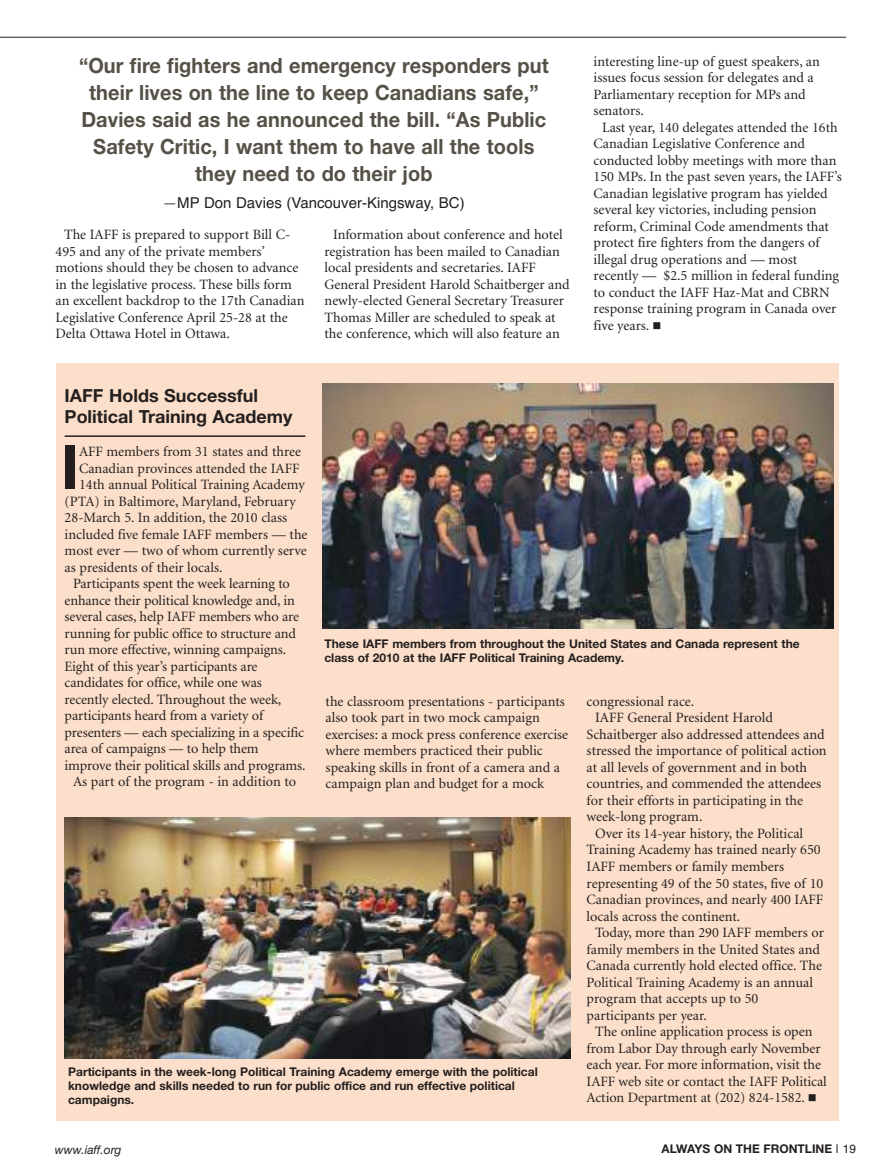
<style>
.page{position:relative;width:891px;height:1175px;background:#fff}
.page>*{position:absolute;margin:0;border:0;box-sizing:border-box;transform-origin:0 0}
.t1{font:700 60.3px "Helvetica Neue";color:#241f1f}
.t2{font:700 21px/27px "Helvetica Neue";letter-spacing:.005em;color:#555146;text-align:center;scale:.95 1}
.t3{font:700 18px/21px "Helvetica Neue";color:#241f1f}
.t4{font:15px "Helvetica";color:#241f1f}
.t5{font:14.25px/16.5px "Minion";color:#241f1f}
.t6{font:700 12px/14.4px "Helvetica Neue";color:#241f1f}
.t7{font:12px "Helvetica Neue Italic TT";color:#241f1f}
.s1{color:#555146}
.s2{font-family:"Helvetica";font-weight:400}
</style>
<div class="page">
<div style="left:56px;top:363px;width:783px;height:757px;background:#fcdfca"></div>
<hr style="left:0;top:37px;width:846px;height:1px;background:#241f1f">
<img style="left:323px;top:383px;width:510px;height:245px">
<img style="left:65px;top:817px;width:505px;height:241px">
<hr style="left:65px;top:435px;width:240px;height:2px;background:#241f1f">
<h2 class="t2" style="left:79px;top:54px;width:496px">“Our fire fighters and emergency responders put their lives on the line to keep Canadians safe,” Davies said as he announced the bill. “As Public Safety Critic, I want them to have all the tools they need to do their job</h2>
<p class="t4" style="left:163px;top:194px;width:303px"><span class="s1">—</span>MP Don Davies (Vancouver-Kingsway, BC)</p>
<p class="t5" style="left:55px;top:228px;width:250px;text-indent:9px">The IAFF is prepared to support Bill C-495 and any of the private members’ motions should they be chosen to advance in the legislative process. These bills form an excellent backdrop to the 17th Canadian Legislative Conference April 25-28 at the Delta Ottawa Hotel in Ottawa.</p>
<p class="t5" style="left:325px;top:228px;width:247px;text-indent:9px">Information about conference and hotel registration has been mailed to Canadian local presidents and secretaries. IAFF General President Harold Schaitberger and newly-elected General Secretary Treasurer Thomas Miller are scheduled to speak at the conference, which will also feature an</p>
<p class="t5" style="left:594px;top:54px;width:228px">interesting line-up of guest speakers, an</p>
<p class="t5" style="left:594px;top:70px;width:222px">issues focus session for delegates and a</p>
<p class="t5" style="left:594px;top:87px;width:214px">Parliamentary reception for MPs and</p>
<p class="t5" style="left:594px;top:103px;width:52px">senators.</p>
<p class="t5" style="left:602px;top:120px;width:237px">Last year, 140 delegates attended the 16th</p>
<p class="t5" style="left:594px;top:136px;width:213px">Canadian Legislative Conference and</p>
<p class="t5" style="left:594px;top:153px;width:244px">conducted lobby meetings with more than</p>
<p class="t5" style="left:594px;top:169px;width:250px">150 MPs. In the past seven years, the IAFF’s</p>
<p class="t5" style="left:594px;top:186px;width:236px">Canadian legislative program has yielded</p>
<p class="t5" style="left:594px;top:202px;width:224px">several key victories, including pension</p>
<p class="t5" style="left:594px;top:219px;width:237px">reform, Criminal Code amendments that</p>
<p class="t5" style="left:594px;top:235px;width:227px">protect fire fighters from the dangers of</p>
<p class="t5" style="left:594px;top:252px;width:205px">illegal drug operations and — most</p>
<p class="t5" style="left:594px;top:268px;width:247px">recently — $2.5 million in federal funding</p>
<p class="t5" style="left:594px;top:285px;width:238px">to conduct the IAFF Haz-Mat and CBRN</p>
<p class="t5" style="left:594px;top:301px;width:244px">response training program in Canada over</p>
<p class="t5" style="left:594px;top:318px;width:57px">five years.</p>
<p class="t3" style="left:65px;top:387px;width:229px">IAFF Holds Successful<br>Political Training Academy</p>
<h1 class="t1" style="left:61px;top:446px;width:19px">I</h1>
<p class="t5" style="left:79px;top:444px;width:224px">AFF members from 31 states and three</p>
<p class="t5" style="left:79px;top:461px;width:222px">Canadian provinces attended the IAFF</p>
<p class="t5" style="left:79px;top:477px;width:227px">14th annual Political Training Academy</p>
<p class="t5" style="left:65px;top:494px;width:233px">(PTA) in Baltimore, Maryland, February</p>
<p class="t5" style="left:65px;top:510px;width:224px">28-March 5. In addition, the 2010 class</p>
<p class="t5" style="left:65px;top:527px;width:244px">included five female IAFF members — the</p>
<p class="t5" style="left:65px;top:543px;width:244px">most ever — two of whom currently serve</p>
<p class="t5" style="left:65px;top:560px;width:159px">as presidents of their locals.</p>
<p class="t5" style="left:73px;top:576px;width:218px">Participants spent the week learning to</p>
<p class="t5" style="left:65px;top:593px;width:232px">enhance their political knowledge and, in</p>
<p class="t5" style="left:65px;top:609px;width:236px">several cases, help IAFF members who are</p>
<p class="t5" style="left:65px;top:626px;width:233px">running for public office to structure and</p>
<p class="t5" style="left:65px;top:642px;width:223px">run more effective, winning campaigns.</p>
<p class="t5" style="left:65px;top:659px;width:194px">Eight of this year’s participants are</p>
<p class="t5" style="left:65px;top:675px;width:199px">candidates for office, while one was</p>
<p class="t5" style="left:65px;top:692px;width:218px">recently elected. Throughout the week,</p>
<p class="t5" style="left:65px;top:708px;width:200px">participants heard from a variety of</p>
<p class="t5" style="left:65px;top:725px;width:241px">presenters — each specializing in a specific</p>
<p class="t5" style="left:65px;top:741px;width:195px">area of campaigns — to help them</p>
<p class="t5" style="left:65px;top:758px;width:242px">improve their political skills and programs.</p>
<p class="t5" style="left:73px;top:774px;width:225px">As part of the program - in addition to</p>
<p class="t6" style="left:324px;top:637px;width:477px">These IAFF members from throughout the United States and Canada represent the class of 2010 at the IAFF Political Training Academy.</p>
<p class="t5" style="left:326px;top:694px;width:244px">the classroom presentations - participants also took part in two mock campaign exercises: a mock press conference exercise where members practiced their public speaking skills in front of a camera and a campaign plan and budget for a mock</p>
<p class="t5" style="left:587px;top:694px;width:109px">congressional race.</p>
<p class="t5" style="left:595px;top:710px;width:179px">IAFF General President Harold</p>
<p class="t5" style="left:587px;top:727px;width:240px">Schaitberger also addressed attendees and</p>
<p class="t5" style="left:587px;top:743px;width:242px">stressed the importance of political action</p>
<p class="t5" style="left:587px;top:760px;width:222px">at all levels of government and in both</p>
<p class="t5" style="left:587px;top:776px;width:236px">countries, and commended the attendees</p>
<p class="t5" style="left:587px;top:793px;width:218px">for their efforts in participating in the</p>
<p class="t5" style="left:587px;top:809px;width:117px">week-long program.</p>
<p class="t5" style="left:595px;top:826px;width:209px">Over its 14-year history, the Political</p>
<p class="t5" style="left:587px;top:842px;width:236px">Training Academy has trained nearly 650</p>
<p class="t5" style="left:587px;top:859px;width:199px">IAFF members or family members</p>
<p class="t5" style="left:587px;top:875px;width:238px">representing 49 of the 50 states, five of 10</p>
<p class="t5" style="left:587px;top:892px;width:238px">Canadian provinces, and nearly 400 IAFF</p>
<p class="t5" style="left:587px;top:908px;width:155px">locals across the continent.</p>
<p class="t5" style="left:595px;top:925px;width:230px">Today, more than 290 IAFF members or</p>
<p class="t5" style="left:587px;top:941px;width:235px">family members in the United States and</p>
<p class="t5" style="left:587px;top:958px;width:237px">Canada currently hold elected office. The</p>
<p class="t5" style="left:587px;top:974px;width:228px">Political Training Academy is an annual</p>
<p class="t5" style="left:587px;top:991px;width:173px">program that accepts up to 50</p>
<p class="t5" style="left:587px;top:1007px;width:122px">participants per year.</p>
<p class="t5" style="left:595px;top:1024px;width:219px">The online application process is open</p>
<p class="t5" style="left:587px;top:1040px;width:235px">from Labor Day through early November</p>
<p class="t5" style="left:587px;top:1057px;width:236px">each year. For more information, visit the</p>
<p class="t5" style="left:587px;top:1073px;width:242px">IAFF web site or contact the IAFF Political</p>
<p class="t5" style="left:587px;top:1090px;width:220px">Action Department at (202) 824-1582.</p>
<p class="t6" style="left:68px;top:1065px;width:471px">Participants in the week-long Political Training Academy emerge with the political knowledge and skills needed to run for public office and run effective political campaigns.</p>
<p class="t7" style="left:55px;top:1142px;width:68px">www.iaff.org</p>
<p class="t6" style="left:661px;top:1142px;width:196px">ALWAYS ON THE FRONTLINE <span class="s2">| 19</span></p>
</div>
